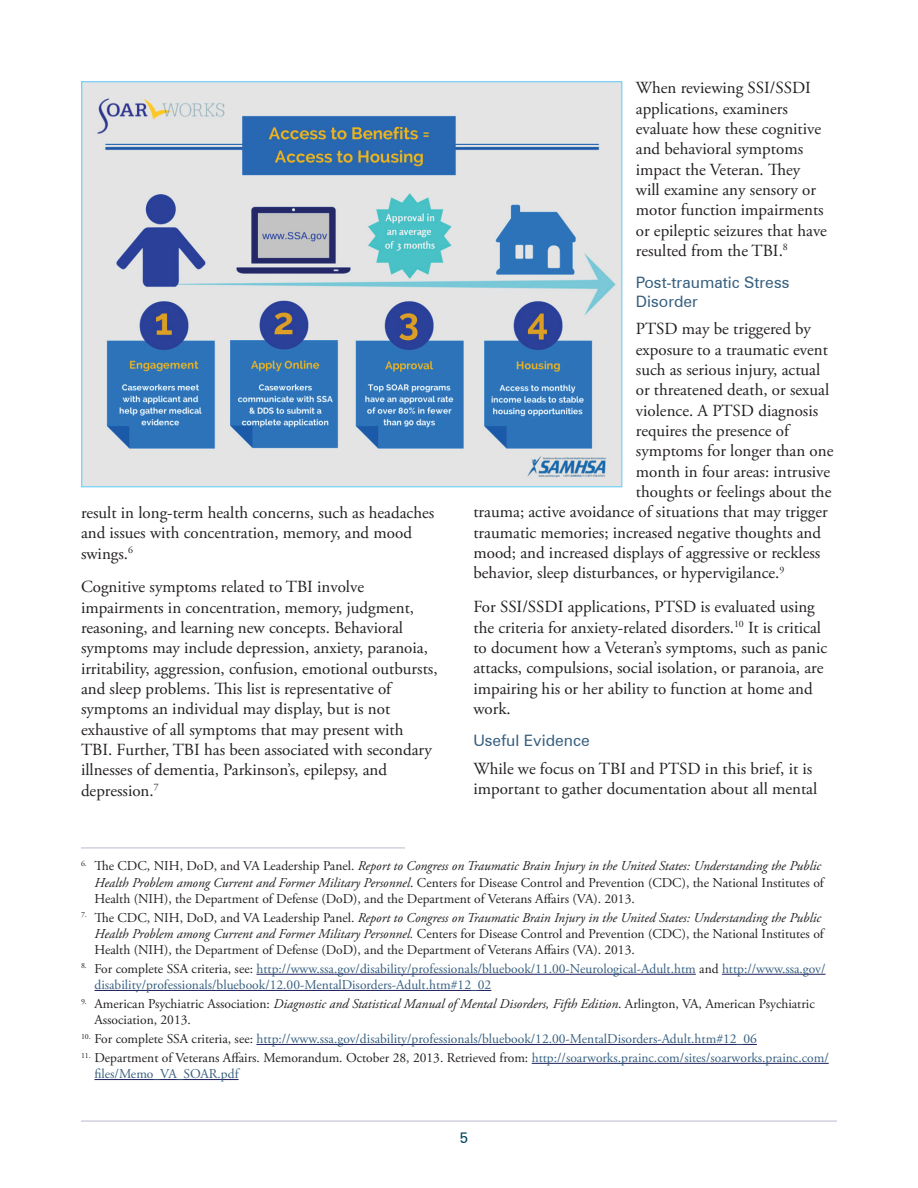
<style>
.page{position:relative;width:918px;height:1188px;background:#fff}
.page>*{position:absolute;margin:0;border:0;box-sizing:border-box;transform-origin:0 0}
.t1{font:16.95px/20.4px "Adobe Garamond Pro";color:#231f20}
.t2{font:15.75px/18.9px "Zurich BT";color:#376080}
.t3{font:15px "Zurich BT";color:#004365}
.t4{font:13.5px/16.2px "Adobe Garamond Pro";color:#231f20}
.t5{font:13.5px/16.2px "Adobe Garamond Pro";color:#376080}
.s1{font-style:italic}
.s2{color:#231f20}
</style>
<div class="page">
<hr style="left:81px;top:1120px;width:756px;height:2px;background:#c4c0d3">
<hr style="left:256px;top:974px;width:440px;height:1px;background:#1f1e5d">
<hr style="left:722px;top:974px;width:104px;height:1px;background:#1f1e5d">
<hr style="left:94px;top:990px;width:397px;height:1px;background:#1f1e5d">
<hr style="left:256px;top:1044px;width:501px;height:1px;background:#1f1e5d">
<hr style="left:532px;top:1063px;width:297px;height:1px;background:#1f1e5d">
<hr style="left:94px;top:1079px;width:145px;height:1px;background:#1f1e5d">
<hr style="left:81px;top:847px;width:324px;height:1px;background:#c4c0d3">
<img style="left:83px;top:83px;width:537px;height:402px">
<p class="t1" style="left:81px;top:503px;width:355px">result in long-term health concerns, such as headaches and issues with concentration, memory, and mood swings.<sup>6</sup></p>
<p class="t1" style="left:81px;top:577px;width:358px">Cognitive symptoms related to TBI involve impairments in concentration, memory, judgment, reasoning, and learning new concepts. Behavioral symptoms may include depression, anxiety, paranoia, irritability, aggression, confusion, emotional outbursts, and sleep problems. This list is representative of symptoms an individual may display, but is not exhaustive of all symptoms that may present with TBI. Further, TBI has been associated with secondary illnesses of dementia, Parkinson’s, epilepsy, and depression.<sup>7</sup></p>
<p class="t1" style="left:636px;top:78px;width:193px">When reviewing SSI/SSDI applications, examiners evaluate how these cognitive and behavioral symptoms impact the Veteran. They will examine any sensory or motor function impairments or epileptic seizures that have resulted from the TBI.<sup>8</sup></p>
<p class="t2" style="left:636px;top:273px;width:155px">Post-traumatic Stress<br>Disorder</p>
<p class="t1" style="left:636px;top:319px;width:177px">PTSD may be triggered by</p>
<p class="t1" style="left:636px;top:340px;width:194px">exposure to a traumatic event</p>
<p class="t1" style="left:636px;top:360px;width:186px">such as serious injury, actual</p>
<p class="t1" style="left:636px;top:380px;width:195px">or threatened death, or sexual</p>
<p class="t1" style="left:636px;top:401px;width:184px">violence. A PTSD diagnosis</p>
<p class="t1" style="left:636px;top:421px;width:155px">requires the presence of</p>
<p class="t1" style="left:636px;top:441px;width:199px">symptoms for longer than one</p>
<p class="t1" style="left:636px;top:462px;width:196px">month in four areas: intrusive</p>
<p class="t1" style="left:636px;top:482px;width:197px">thoughts or feelings about the</p>
<p class="t1" style="left:473px;top:502px;width:356px">trauma; active avoidance of situations that may trigger</p>
<p class="t1" style="left:473px;top:523px;width:349px">traumatic memories; increased negative thoughts and</p>
<p class="t1" style="left:473px;top:543px;width:348px">mood; and increased displays of aggressive or reckless</p>
<p class="t1" style="left:473px;top:564px;width:313px">behavior, sleep disturbances, or hypervigilance.<sup>9</sup></p>
<p class="t1" style="left:473px;top:597px;width:355px">For SSI/SSDI applications, PTSD is evaluated using the criteria for anxiety-related disorders.<sup>10</sup> It is critical to document how a Veteran’s symptoms, such as panic attacks, compulsions, social isolation, or paranoia, are impairing his or her ability to function at home and work.</p>
<p class="t2" style="left:473px;top:731px;width:118px">Useful Evidence</p>
<p class="t1" style="left:473px;top:759px;width:345px">While we focus on TBI and PTSD in this brief, it is important to gather documentation about all mental</p>
<p class="t4" style="left:94px;top:858px;width:731px;text-indent:-14px"><sup>6.</sup> The CDC, NIH, DoD, and VA Leadership Panel. <span class="s1">Report to Congress on Traumatic Brain Injury in the United States: Understanding the Public<br>Health Problem among Current and Former Military Personnel</span>. Centers for Disease Control and Prevention (CDC), the National Institutes of<br>Health (NIH), the Department of Defense (DoD), and the Department of Veterans Affairs (VA). 2013.</p>
<p class="t4" style="left:95px;top:910px;width:731px;text-indent:-14px"><sup>7.</sup> The CDC, NIH, DoD, and VA Leadership Panel. <span class="s1">Report to Congress on Traumatic Brain Injury in the United States: Understanding the Public<br>Health Problem among Current and Former Military Personnel.</span> Centers for Disease Control and Prevention (CDC), the National Institutes of<br>Health (NIH), the Department of Defense (DoD), and the Department of Veterans Affairs (VA). 2013.</p>
<p class="t5" style="left:95px;top:961px;width:733px;text-indent:-14px"><sup>8.</sup> <span class="s2">For complete SSA criteria, see:</span> http://www.ssa.gov/disability/professionals/bluebook/11.00-Neurological-Adult.htm <span class="s2">and</span> http://www.ssa.gov/ disability/professionals/bluebook/12.00-MentalDisorders-Adult.htm#12_02</p>
<p class="t4" style="left:95px;top:996px;width:722px;text-indent:-14px"><sup>9.</sup> American Psychiatric Association: <span class="s1">Diagnostic and Statistical Manual of Mental Disorders, Fifth Edition</span>. Arlington, VA, American Psychiatric<br>Association, 2013.</p>
<p class="t5" style="left:81px;top:1031px;width:677px"><sup>10.</sup> <span class="s2">For complete SSA criteria, see:</span> http://www.ssa.gov/disability/professionals/bluebook/12.00-MentalDisorders-Adult.htm#12_06</p>
<p class="t5" style="left:94px;top:1050px;width:736px;text-indent:-14px"><sup>11.</sup> <span class="s2">Department of Veterans Affairs. Memorandum. October 28, 2013. Retrieved from:</span> http://soarworks.prainc.com/sites/soarworks.prainc.com/ files/Memo_VA_SOAR.pdf</p>
<p class="t3" style="left:460px;top:1128px;width:10px">5</p>
</div>
